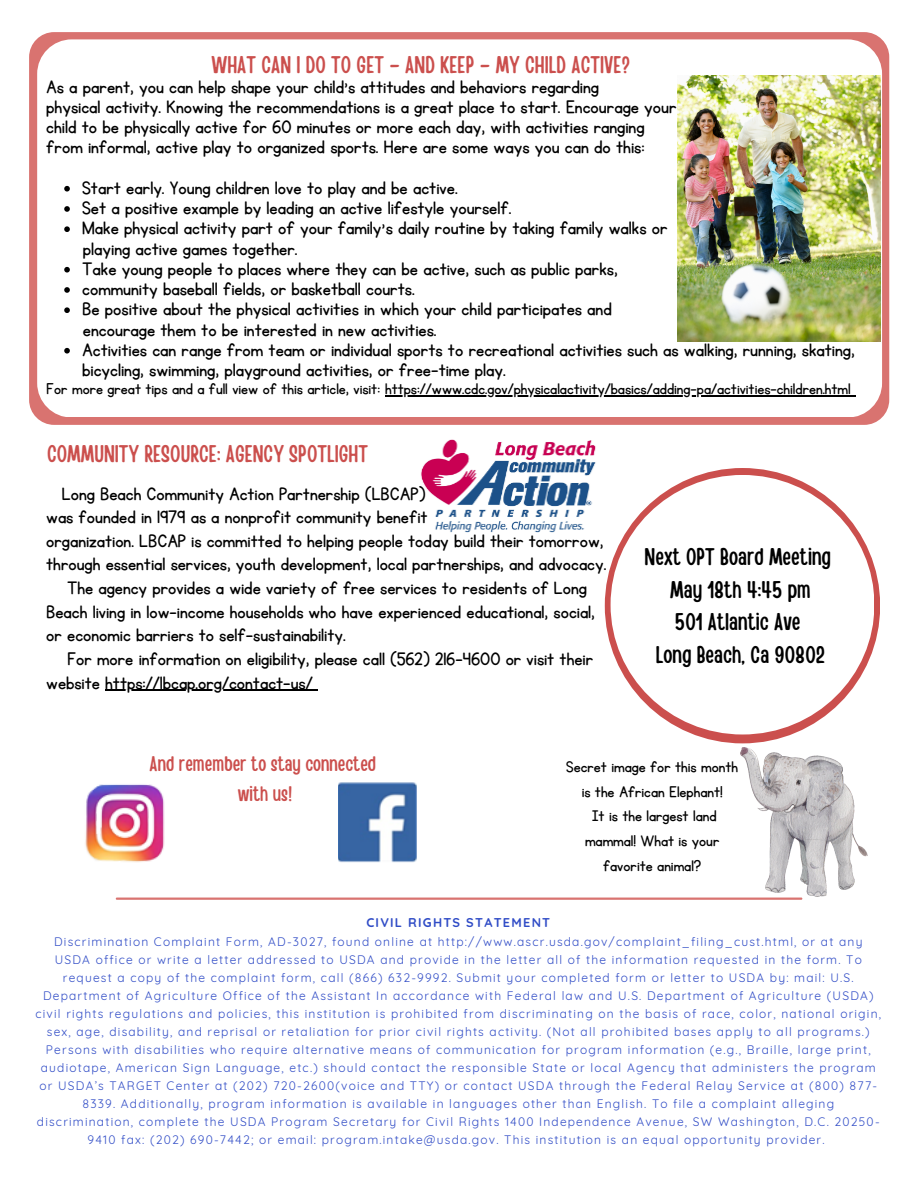
<style>
.page{position:relative;width:918px;height:1188px;background:#fff}
.page>*{position:absolute;margin:0;border:0;box-sizing:border-box;transform-origin:0 0}
.t1{font:24px "Handy Casual Condensed";color:#cb4f4d}
.t2{font:24px/32.7px "Handy Casual Condensed";color:#000;text-align:center}
.t3{font:21.15px/20.2px "KG Primary Penmanship";color:#000}
.t4{font:21px "KG Primary Penmanship";color:#000}
.t5{font:21px/29.2px "Handy Casual Condensed";color:#cb4f4d;text-align:center}
.t6{font:18px/24.8px "KG Primary Penmanship";color:#000;text-align:center}
.t7{font:700 12.75px "Quicksand";letter-spacing:.1em;color:#304cc6}
.t8{font:12px/18px "Quicksand";letter-spacing:.1em;color:#304cc6;text-align:center}
</style>
<div class="page">
<div style="left:29px;top:32px;width:860px;height:393px;background:#d97370;border-radius:25px"></div>
<div style="left:37px;top:39px;width:845px;height:377px;background:#fff;border-radius:35px"></div>
<svg style="left:64px;top:186px;width:6px;height:6px"></svg>
<svg style="left:64px;top:206px;width:6px;height:6px"></svg>
<svg style="left:64px;top:226px;width:6px;height:6px"></svg>
<svg style="left:64px;top:267px;width:6px;height:6px"></svg>
<svg style="left:64px;top:287px;width:6px;height:6px"></svg>
<svg style="left:64px;top:307px;width:6px;height:6px"></svg>
<svg style="left:64px;top:348px;width:6px;height:6px"></svg>
<hr style="left:385px;top:395px;width:466px;height:1px;background:#000">
<img style="left:678px;top:76px;width:202px;height:265px">
<img style="left:421px;top:440px;width:175px;height:92px">
<img style="left:339px;top:782px;width:77px;height:81px">
<img style="left:85px;top:784px;width:80px;height:79px">
<hr style="left:116px;top:898px;width:686px;height:2px;background:#d97370">
<div style="left:605px;top:468px;width:275px;height:275px;background:#cb4f4d;border-radius:50%"></div>
<div style="left:611px;top:475px;width:263px;height:260px;background:#fff;border-radius:50%"></div>
<img style="left:740px;top:747px;width:128px;height:150px">
<hr style="left:105px;top:690px;width:208px;height:1px;background:#000">
<h1 class="t1" style="left:212px;top:49px;width:420px">WHAT CAN I DO TO GET – AND KEEP – MY CHILD ACTIVE?</h1>
<p class="t3" style="left:46px;top:77px;width:632px">As a parent, you can help shape your child’s attitudes and behaviors regarding<br>physical activity. Knowing the recommendations is a great place to start. Encourage your child to be physically active for 60 minutes or more each day, with activities ranging from informal, active play to organized sports. Here are some ways you can do this:</p>
<h2 class="t3" style="left:82px;top:178px;width:587px">Start early. Young children love to play and be active.<br>Set a positive example by leading an active lifestyle yourself.<br>Make physical activity part of your family’s daily routine by taking family walks or</h2>
<h2 class="t3" style="left:82px;top:259px;width:537px">Take young people to places where they can be active, such as public parks, community baseball fields, or basketball courts.<br>Be positive about the physical activities in which your child participates and</h2>
<h2 class="t3" style="left:82px;top:340px;width:774px">Activities can range from team or individual sports to recreational activities such as walking, running, skating, bicycling, swimming, playground activities, or free-time play.</h2>
<h2 class="t3" style="left:83px;top:239px;width:216px">playing active games together.</h2>
<h2 class="t3" style="left:83px;top:320px;width:355px">encourage them to be interested in new activities.</h2>
<h3 class="t6" style="left:46px;top:377px;width:806px">For more great tips and a full view of this article, visit: https://www.cdc.gov/physicalactivity/basics/adding-pa/activities-children.html</h3>
<h1 class="t1" style="left:47px;top:438px;width:322px">COMMUNITY RESOURCE: AGENCY SPOTLIGHT</h1>
<h3 class="t4" style="left:62px;top:483px;width:365px">Long Beach Community Action Partnership (LBCAP)</h3>
<h3 class="t4" style="left:46px;top:507px;width:383px">was founded in 1979 as a nonprofit community benefit</h3>
<h3 class="t4" style="left:46px;top:531px;width:559px">organization. LBCAP is committed to helping people today build their tomorrow,</h3>
<h3 class="t4" style="left:46px;top:554px;width:562px">through essential services, youth development, local partnerships, and advocacy.</h3>
<h3 class="t4" style="left:67px;top:578px;width:521px">The agency provides a wide variety of free services to residents of Long</h3>
<h3 class="t4" style="left:46px;top:601px;width:550px">Beach living in low-income households who have experienced educational, social,</h3>
<h3 class="t4" style="left:46px;top:625px;width:301px">or economic barriers to self-sustainability.</h3>
<h3 class="t4" style="left:67px;top:649px;width:528px">For more information on eligibility, please call (562) 216-4600 or visit their</h3>
<h3 class="t4" style="left:46px;top:672px;width:268px">website https://lbcap.org/contact-us/</h3>
<h1 class="t2" style="left:645px;top:539px;width:188px">Next OPT Board Meeting<br>May 18th 4:45 pm<br>501 Atlantic Ave<br>Long Beach, Ca 90802</h1>
<h3 class="t5" style="left:150px;top:748px;width:228px">And remember to stay connected with us!</h3>
<h3 class="t6" style="left:566px;top:755px;width:173px">Secret image for this month is the African Elephant!<br>It is the largest land mammal! What is your favorite animal?</h3>
<p class="t7" style="left:366px;top:914px;width:185px">CIVIL RIGHTS STATEMENT</p>
<p class="t8" style="left:35px;top:933px;width:847px">Discrimination Complaint Form, AD-3027, found online at http://www.ascr.usda.gov/complaint_filing_cust.html, or at any USDA office or write a letter addressed to USDA and provide in the letter all of the information requested in the form. To request a copy of the complaint form, call (866) 632-9992. Submit your completed form or letter to USDA by: mail: U.S.<br>Department of Agriculture Office of the Assistant In accordance with Federal law and U.S. Department of Agriculture (USDA) civil rights regulations and policies, this institution is prohibited from discriminating on the basis of race, color, national origin, sex, age, disability, and reprisal or retaliation for prior civil rights activity. (Not all prohibited bases apply to all programs.)<br>Persons with disabilities who require alternative means of communication for program information (e.g., Braille, large print, audiotape, American Sign Language, etc.) should contact the responsible State or local Agency that administers the program or USDA’s TARGET Center at (202) 720-2600(voice and TTY) or contact USDA through the Federal Relay Service at (800) 877- 8339. Additionally, program information is available in languages other than English. To file a complaint alleging discrimination, complete the USDA Program Secretary for Civil Rights 1400 Independence Avenue, SW Washington, D.C. 20250- 9410 fax: (202) 690-7442; or email: program.intake@usda.gov. This institution is an equal opportunity provider.</p>
</div>
